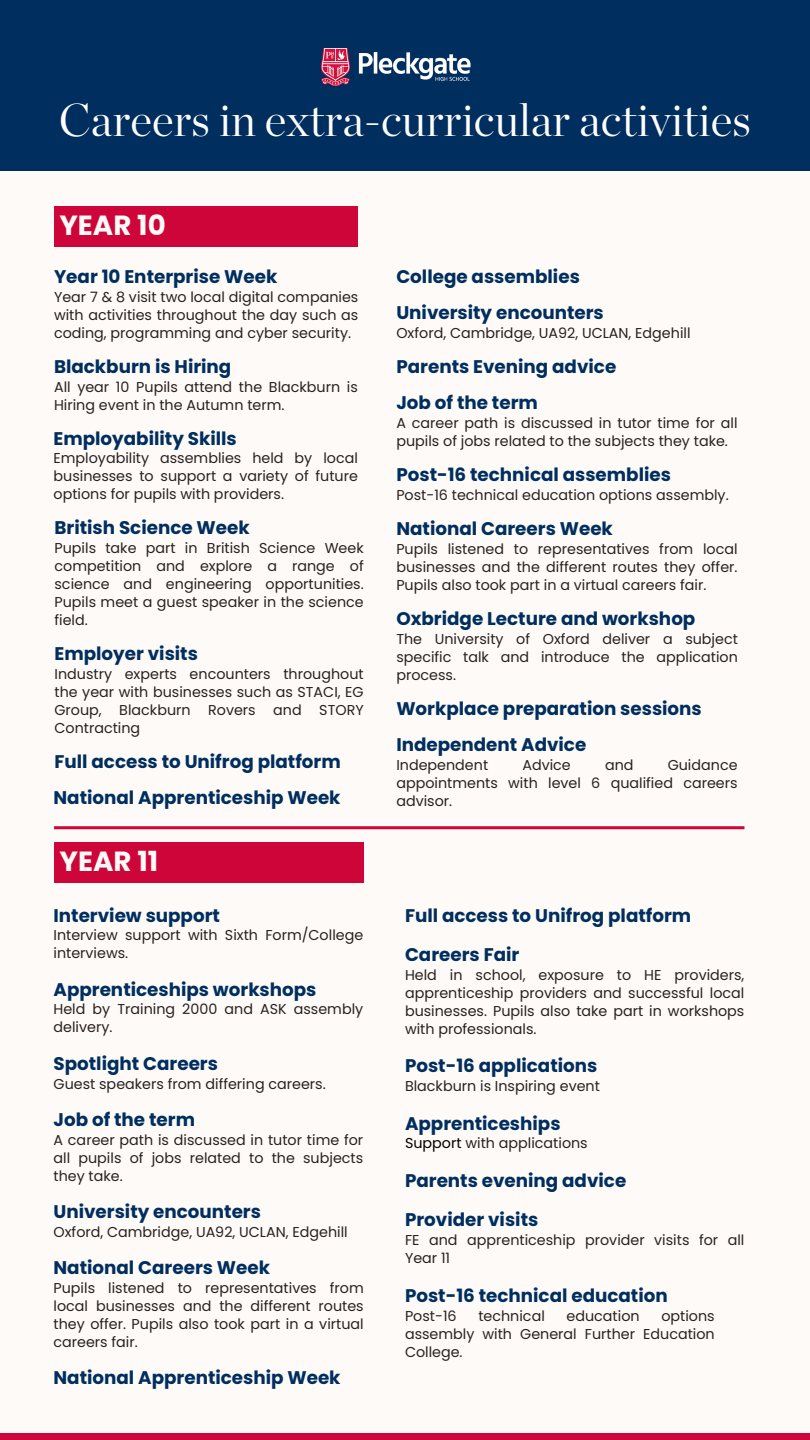
<style>
.page{position:relative;width:810px;height:1440px;background:#fefaf7}
.page>*{position:absolute;margin:0;border:0;box-sizing:border-box;transform-origin:0 0}
.t1{font:300 45.9px "Chronicle Display";color:#fff}
.t2{font:700 27.7px "Poppins";color:#fefaf7}
.t3{font:700 18.3px "Poppins";color:#002e5f}
.t4{font:14.3px/18px "Poppins";color:#282120;text-align:justify}
.s1{color:#000}
</style>
<div class="page">
<div style="left:0;top:0;width:810px;height:171px;background:#002e5f"></div>
<div style="left:0;top:1433px;width:810px;height:7px;background:#ce0538"></div>
<hr style="left:54px;top:826px;width:690px;height:3px;background:#ce0538">
<div style="left:54px;top:206px;width:304px;height:41px;background:#ce0538"></div>
<img style="left:320px;top:49px;width:151px;height:36px">
<div style="left:55px;top:843px;width:309px;height:40px;background:#ce0538"></div>
<p class="t1" style="left:59px;top:100px;width:694px">Careers in extra-curricular activities</p>
<h1 class="t2" style="left:59px;top:206px;width:108px">YEAR 10</h1>
<p class="t3" style="left:54px;top:264px;width:225px">Year 10 Enterprise Week</p>
<p class="t4" style="left:54px;top:288px;width:306px">Year 7 &amp; 8 visit two local digital companies with activities throughout the day such as coding, programming and cyber security.</p>
<p class="t3" style="left:54px;top:354px;width:179px">Blackburn is Hiring</p>
<p class="t4" style="left:54px;top:378px;width:305px">All year 10 Pupils attend the Blackburn is<br>Hiring event in the Autumn term.</p>
<p class="t3" style="left:54px;top:425px;width:185px">Employability Skills</p>
<p class="t4" style="left:54px;top:449px;width:306px">Employability assemblies held by local businesses to support a variety of future options for pupils with providers.</p>
<p class="t3" style="left:55px;top:515px;width:197px">British Science Week</p>
<p class="t4" style="left:55px;top:539px;width:311px">Pupils take part in British Science Week competition and explore a range of science and engineering opportunities.<br>Pupils meet a guest speaker in the science field.</p>
<h2 class="t3" style="left:55px;top:641px;width:145px">Employer visits</h2>
<p class="t4" style="left:55px;top:665px;width:311px">Industry experts encounters throughout the year with businesses such as STACI, EG Group, Blackburn Rovers and STORY Contracting</p>
<p class="t3" style="left:55px;top:749px;width:288px">Full access to Unifrog platform</p>
<p class="t3" style="left:54px;top:784px;width:289px">National Apprenticeship Week</p>
<p class="t2" style="left:60px;top:842px;width:100px">YEAR 11</p>
<p class="t3" style="left:54px;top:902px;width:168px">Interview support</p>
<p class="t4" style="left:54px;top:926px;width:311px">Interview support with Sixth Form/College interviews.</p>
<p class="t3" style="left:54px;top:976px;width:264px">Apprenticeships workshops</p>
<p class="t4" style="left:54px;top:1000px;width:311px">Held by Training 2000 and ASK assembly delivery.</p>
<p class="t3" style="left:54px;top:1051px;width:166px">Spotlight Careers</p>
<p class="t4" style="left:54px;top:1075px;width:274px">Guest speakers from differing careers.</p>
<p class="t3" style="left:54px;top:1107px;width:143px">Job of the term</p>
<p class="t4" style="left:54px;top:1131px;width:311px">A career path is discussed in tutor time for all pupils of jobs related to the subjects they take.</p>
<p class="t3" style="left:54px;top:1199px;width:209px">University encounters</p>
<p class="t4" style="left:54px;top:1223px;width:296px">Oxford, Cambridge, UA92, UCLAN, Edgehill</p>
<p class="t3" style="left:54px;top:1255px;width:218px">National Careers Week</p>
<p class="t4" style="left:54px;top:1279px;width:312px">Pupils listened to representatives from local businesses and the different routes they offer. Pupils also took part in a virtual careers fair.</p>
<p class="t3" style="left:54px;top:1365px;width:289px">National Apprenticeship Week</p>
<h2 class="t3" style="left:396px;top:264px;width:185px">College assemblies</h2>
<p class="t3" style="left:396px;top:300px;width:209px">University encounters</p>
<p class="t4" style="left:396px;top:324px;width:296px">Oxford, Cambridge, UA92, UCLAN, Edgehill</p>
<p class="t3" style="left:396px;top:354px;width:221px">Parents Evening advice</p>
<p class="t3" style="left:396px;top:390px;width:143px">Job of the term</p>
<p class="t4" style="left:396px;top:414px;width:343px">A career path is discussed in tutor time for all pupils of jobs related to the subjects they take.</p>
<p class="t3" style="left:396px;top:462px;width:276px">Post-16 technical assemblies</p>
<p class="t4" style="left:396px;top:486px;width:334px">Post-16 technical education options assembly.</p>
<p class="t3" style="left:396px;top:516px;width:218px">National Careers Week</p>
<p class="t4" style="left:396px;top:540px;width:343px">Pupils listened to representatives from local businesses and the different routes they offer.<br>Pupils also took part in a virtual careers fair.</p>
<p class="t3" style="left:396px;top:606px;width:301px">Oxbridge Lecture and workshop</p>
<p class="t4" style="left:396px;top:630px;width:343px">The University of Oxford deliver a subject specific talk and introduce the application process.</p>
<p class="t3" style="left:396px;top:696px;width:307px">Workplace preparation sessions</p>
<p class="t3" style="left:396px;top:732px;width:191px">Independent Advice</p>
<p class="t4" style="left:396px;top:756px;width:93px">Independent</p>
<p class="t4" style="left:522px;top:756px;width:50px">Advice</p>
<p class="t4" style="left:605px;top:756px;width:30px">and</p>
<p class="t4" style="left:396px;top:756px;width:343px;text-indent:271px">Guidance appointments with level 6 qualified careers advisor.</p>
<p class="t3" style="left:405px;top:902px;width:288px">Full access to Unifrog platform</p>
<p class="t3" style="left:405px;top:942px;width:116px">Careers Fair</p>
<p class="t4" style="left:405px;top:966px;width:341px">Held in school, exposure to HE providers, apprenticeship providers and successful local businesses. Pupils also take part in workshops with professionals.</p>
<p class="t3" style="left:405px;top:1053px;width:194px">Post-16 applications</p>
<p class="t4" style="left:405px;top:1077px;width:196px">Blackburn is Inspiring event</p>
<p class="t3" style="left:405px;top:1110px;width:157px">Apprenticeships</p>
<p class="t4" style="left:405px;top:1134px;width:184px"><span class="s1">Support</span> with applications</p>
<p class="t3" style="left:405px;top:1168px;width:223px">Parents evening advice</p>
<p class="t3" style="left:405px;top:1207px;width:135px">Provider visits</p>
<p class="t4" style="left:405px;top:1231px;width:341px">FE and apprenticeship provider visits for all<br>Year 11</p>
<p class="t3" style="left:405px;top:1283px;width:264px">Post-16 technical education</p>
<p class="t4" style="left:405px;top:1307px;width:53px">Post-16</p>
<p class="t4" style="left:478px;top:1307px;width:68px">technical</p>
<p class="t4" style="left:567px;top:1307px;width:75px">education</p>
<p class="t4" style="left:405px;top:1307px;width:311px;text-indent:256px">options assembly with General Further Education College.</p>
</div>
